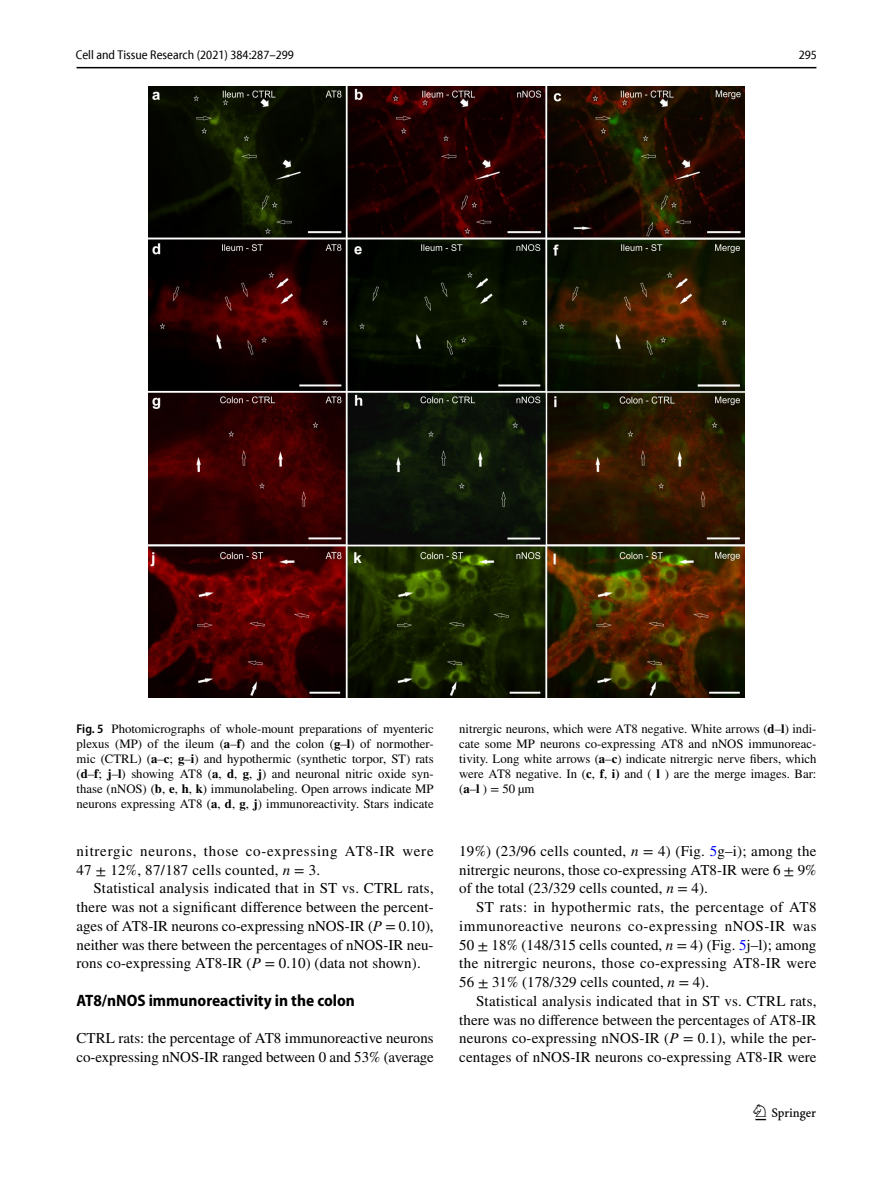
<style>
.page{position:relative;width:893px;height:1187px;background:#fff}
.page>*{position:absolute;margin:0;border:0;box-sizing:border-box;transform-origin:0 0}
.t1{font:22.5px "Springnew Regular 3";color:#000}
.t2{font:700 semi-condensed 16.5px "Myriad Pro";color:#000}
.t3{font:15px/18.8px "STIX";letter-spacing:.005em;color:#000;text-align:justify}
.t4{font:15px/18.8px "STIX";letter-spacing:.05em;color:#000}
.t5{font:12.75px/15px "STIX";color:#000;text-align:justify}
.t6{font:semi-condensed 12.75px "Myriad Pro Unic";color:#000}
.t7{font:12.75px "Myriad Pro Unic Semi Condensed 2";color:#000}
.s1{font-family:"Myriad Pro";font-weight:600;font-stretch:semi-condensed}
.s2{font-weight:700}
.s3{font-style:italic}
.s4{color:#00f}
</style>
<div class="page">
<hr style="left:77px;top:67px;width:739px;height:1px;background:#000">
<img style="left:149px;top:87px;width:595px;height:610px">
<p class="t6" style="left:76px;top:50px;width:220px">Cell and Tissue Research (2021) 384:287–299</p>
<p class="t7" style="left:799px;top:50px;width:20px">295</p>
<p class="t5" style="left:77px;top:721px;width:359px"><span class="s1">Fig. 5</span> Photomicrographs of whole-mount preparations of myenteric plexus (MP) of the ileum (<span class="s2">a</span>–<span class="s2">f</span>) and the colon (<span class="s2">g</span>–<span class="s2">l</span>) of normother&shy;mic (CTRL) (<span class="s2">a</span>–<span class="s2">c</span>; <span class="s2">g</span>–<span class="s2">i</span>) and hypothermic (synthetic torpor, ST) rats (<span class="s2">d</span>–<span class="s2">f</span>; <span class="s2">j</span>–<span class="s2">l</span>) showing AT8 (<span class="s2">a</span>, <span class="s2">d</span>, <span class="s2">g</span>, <span class="s2">j</span>) and neuronal nitric oxide syn&shy;thase (nNOS) (<span class="s2">b</span>, <span class="s2">e</span>, <span class="s2">h</span>, <span class="s2">k</span>) immunolabeling. Open arrows indicate MP neurons expressing AT8 (<span class="s2">a</span>, <span class="s2">d</span>, <span class="s2">g</span>, <span class="s2">j</span>) immunoreactivity. Stars indicate</p>
<p class="t5" style="left:459px;top:721px;width:359px">nitrergic neurons, which were AT8 negative. White arrows (<span class="s2">d</span>–<span class="s2">l</span>) indi&shy;cate some MP neurons co-expressing AT8 and nNOS immunoreac&shy;tivity. Long white arrows (<span class="s2">a</span>–<span class="s2">c</span>) indicate nitrergic nerve fibers, which were AT8 negative. In (<span class="s2">c</span>, <span class="s2">f</span>, <span class="s2">i)</span> and ( <span class="s2">l</span> ) are the merge images. Bar: (<span class="s2">a</span>–<span class="s2">l</span> ) = 50 µm</p>
<p class="t4" style="left:77px;top:842px;width:359px">nitrergic neurons, those co-expressing AT8-IR were<br>47 ± 12%, 87/187 cells counted, <span class="s3">n</span> = 3.</p>
<p class="t3" style="left:77px;top:879px;width:359px;text-indent:17px">Statistical analysis indicated that in ST vs. CTRL rats, there was not a significant difference between the percent&shy;ages of AT8-IR neurons co-expressing nNOS-IR (<span class="s3">P</span> = 0.10), neither was there between the percentages of nNOS-IR neu&shy;rons co-expressing AT8-IR (<span class="s3">P</span> = 0.10) (data not shown).</p>
<p class="t2" style="left:77px;top:990px;width:280px">AT8/nNOS immunoreactivity in the colon</p>
<p class="t3" style="left:77px;top:1029px;width:359px">CTRL rats: the percentage of AT8 immunoreactive neurons co-expressing nNOS-IR ranged between 0 and 53% (average</p>
<p class="t3" style="left:459px;top:842px;width:359px">19%) (23/96 cells counted, <span class="s3">n</span> = 4) (Fig. <span class="s4">5</span>g–i); among the nitrergic neurons, those co-expressing AT8-IR were 6 ± 9% of the total (23/329 cells counted, <span class="s3">n</span> = 4).</p>
<p class="t3" style="left:459px;top:898px;width:359px;text-indent:17px">ST rats: in hypothermic rats, the percentage of AT8 immunoreactive neurons co-expressing nNOS-IR was 50 ± 18% (148/315 cells counted, <span class="s3">n</span> = 4) (Fig. <span class="s4">5</span>j–l); among the nitrergic neurons, those co-expressing AT8-IR were 56 ± 31% (178/329 cells counted, <span class="s3">n</span> = 4).</p>
<p class="t3" style="left:459px;top:992px;width:359px;text-indent:17px">Statistical analysis indicated that in ST vs. CTRL rats, there was no difference between the percentages of AT8-IR neurons co-expressing nNOS-IR (<span class="s3">P</span> = 0.1), while the per&shy;centages of nNOS-IR neurons co-expressing AT8-IR were</p>
<h1 class="t1" style="left:755px;top:1104px;width:62px">1 3</h1>
</div>
